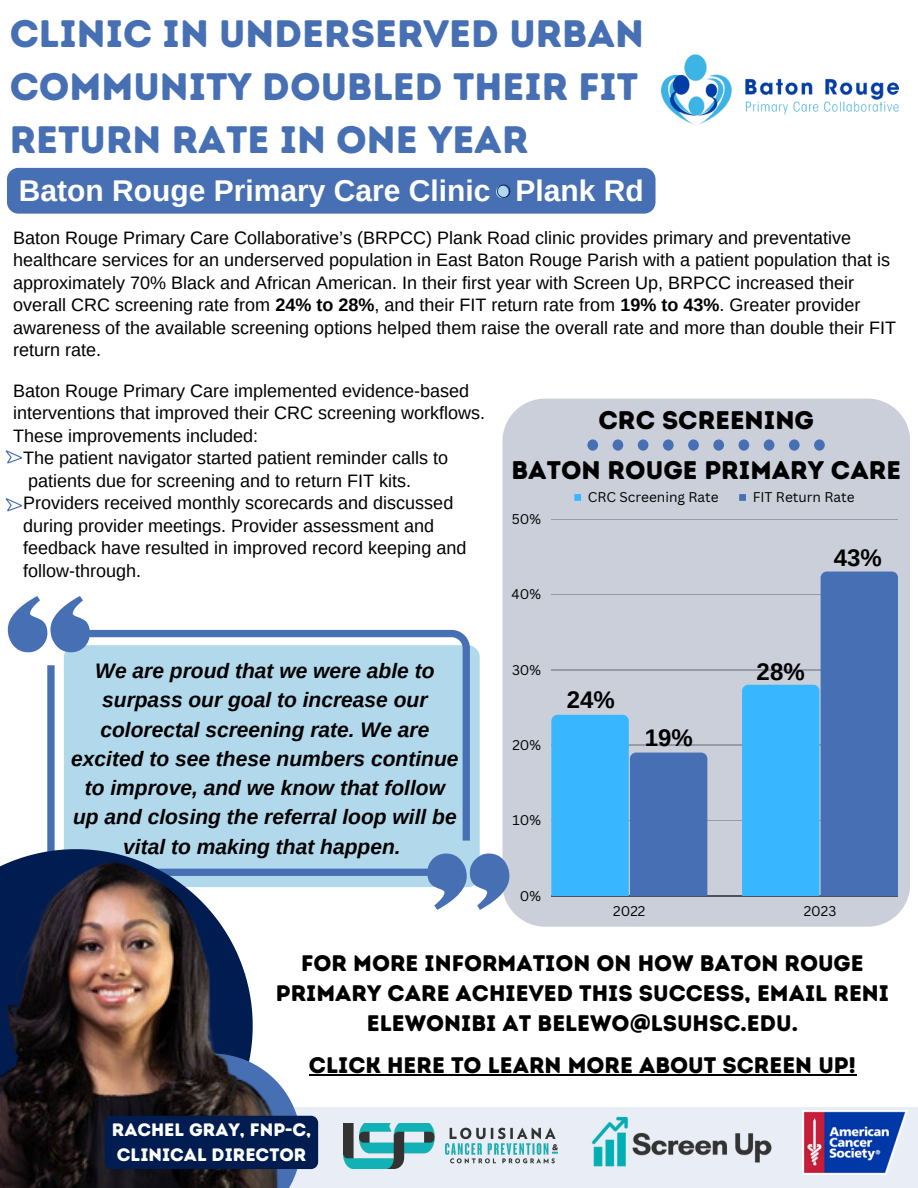
<style>
.page{position:relative;width:918px;height:1188px;background:#fff}
.page>*{position:absolute;margin:0;border:0;box-sizing:border-box;transform-origin:0 0}
.t1{font:38.25px/52.8px "Intro Rust Base";color:#4770b4}
.t2{font:700 30px "Arimo";color:#fff}
.t3{font:25.5px "Intro Rust Base";color:#000}
.t4{font:700 24px "Arimo";color:#000}
.t5{font:22.5px/30.3px "Intro Rust Base";color:#000;text-align:center}
.t6{font:italic 700 21px/29.2px "Arimo";color:#000;text-align:center}
.t7{font:18px/22.5px "Arimo";color:#000}
.t8{font:18px "Intro Rust Base";color:#fff}
.t9{font:13.65px "Canva Sans";color:#000}
.s1{font-weight:700}
</style>
<div class="page">
<div style="left:358px;top:1107px;width:560px;height:81px;background:#e9eef6"></div>
<div style="left:502px;top:399px;width:408px;height:528px;background:#cacfda"></div>
<div style="left:64px;top:645px;width:416px;height:242px;background:#b1d9eb;border-radius:12px"></div>
<svg style="left:8px;top:596px;width:82px;height:56px"></svg>
<svg style="left:84px;top:630px;width:386px;height:211px"></svg>
<svg style="left:427px;top:854px;width:82px;height:56px"></svg>
<svg style="left:47px;top:665px;width:386px;height:211px"></svg>
<svg style="left:5px;top:498px;width:17px;height:14px"></svg>
<svg style="left:5px;top:450px;width:17px;height:14px"></svg>
<img style="left:358px;top:1124px;width:199px;height:45px">
<img style="left:803px;top:1111px;width:104px;height:64px">
<img style="left:585px;top:1107px;width:190px;height:68px">
<div style="left:7px;top:168px;width:649px;height:46px;background:#4770b4"></div>
<div style="left:814px;top:439px;width:11px;height:12px;background:#4770b4;border-radius:50%"></div>
<div style="left:789px;top:439px;width:11px;height:12px;background:#4770b4;border-radius:50%"></div>
<div style="left:764px;top:439px;width:10px;height:12px;background:#4770b4;border-radius:50%"></div>
<div style="left:739px;top:439px;width:10px;height:12px;background:#4770b4;border-radius:50%"></div>
<div style="left:713px;top:439px;width:11px;height:12px;background:#4770b4;border-radius:50%"></div>
<div style="left:688px;top:439px;width:11px;height:12px;background:#4770b4;border-radius:50%"></div>
<div style="left:663px;top:439px;width:11px;height:12px;background:#4770b4;border-radius:50%"></div>
<div style="left:638px;top:439px;width:10px;height:12px;background:#4770b4;border-radius:50%"></div>
<div style="left:613px;top:439px;width:10px;height:12px;background:#4770b4;border-radius:50%"></div>
<div style="left:587px;top:439px;width:11px;height:12px;background:#4770b4;border-radius:50%"></div>
<img style="left:662px;top:54px;width:236px;height:71px">
<img style="left:0;top:830px;width:358px;height:358px">
<div style="left:574px;top:494px;width:7px;height:7px;background:#38b6ff"></div>
<div style="left:739px;top:494px;width:7px;height:7px;background:#4770b4"></div>
<hr style="left:551px;top:519px;width:347px;height:1px;background:#000">
<hr style="left:551px;top:594px;width:347px;height:1px;background:#000">
<hr style="left:551px;top:670px;width:347px;height:1px;background:#000">
<hr style="left:551px;top:745px;width:347px;height:1px;background:#000">
<hr style="left:551px;top:820px;width:347px;height:1px;background:#000">
<hr style="left:551px;top:896px;width:347px;height:1px;background:#000">
<svg style="left:551px;top:715px;width:156px;height:181px;background:#4e9ddd"></svg>
<svg style="left:742px;top:572px;width:156px;height:324px;background:#5a9ad5"></svg>
<hr style="left:309px;top:1074px;width:547px;height:1px;background:#000">
<div style="left:105px;top:1116px;width:213px;height:53px;background:#011c50;border-radius:7px"></div>
<p class="t1" style="left:10px;top:8px;width:636px">CLINIC IN UNDERSERVED URBAN<br>COMMUNITY DOUBLED THEIR FIT<br>RETURN RATE IN ONE YEAR</p>
<p class="t2" style="left:19px;top:174px;width:626px">Baton Rouge Primary Care Clinic Plank Rd</p>
<p class="t7" style="left:13px;top:226px;width:884px">Baton Rouge Primary Care Collaborative’s (BRPCC) Plank Road clinic provides primary and preventative healthcare services for an underserved population in East Baton Rouge Parish with a patient population that is approximately 70% Black and African American. In their first year with Screen Up, BRPCC increased their overall CRC screening rate from <span class="s1">24% to 28%</span>, and their FIT return rate from <span class="s1">19% to 43%</span>. Greater provider awareness of the available screening options helped them raise the overall rate and more than double their FIT return rate.</p>
<p class="t7" style="left:13px;top:379px;width:473px">Baton Rouge Primary Care implemented evidence-based interventions that improved their CRC screening workflows.<br>These improvements included:</p>
<p class="t7" style="left:23px;top:447px;width:426px">The patient navigator started patient reminder calls to</p>
<p class="t7" style="left:28px;top:469px;width:384px">patients due for screening and to return FIT kits.</p>
<p class="t7" style="left:23px;top:492px;width:432px">Providers received monthly scorecards and discussed</p>
<p class="t7" style="left:23px;top:514px;width:412px">during provider meetings. Provider assessment and</p>
<p class="t7" style="left:23px;top:537px;width:445px">feedback have resulted in improved record keeping and</p>
<p class="t7" style="left:23px;top:559px;width:119px">follow-through.</p>
<p class="t6" style="left:71px;top:656px;width:389px">We are proud that we were able to surpass our goal to increase our colorectal screening rate. We are excited to see these numbers continue to improve, and we know that follow up and closing the referral loop will be vital to making that happen.</p>
<p class="t3" style="left:599px;top:405px;width:217px">CRC SCREENING</p>
<p class="t3" style="left:512px;top:454px;width:391px">BATON ROUGE PRIMARY CARE</p>
<p class="t9" style="left:588px;top:488px;width:132px">CRC Screening Rate</p>
<p class="t9" style="left:753px;top:488px;width:103px">FIT Return Rate</p>
<p class="t9" style="left:512px;top:509px;width:31px">50%</p>
<p class="t9" style="left:512px;top:585px;width:31px">40%</p>
<p class="t9" style="left:512px;top:660px;width:31px">30%</p>
<p class="t9" style="left:512px;top:735px;width:30px">20%</p>
<p class="t9" style="left:513px;top:811px;width:30px">10%</p>
<p class="t9" style="left:520px;top:886px;width:23px">0%</p>
<p class="t4" style="left:567px;top:686px;width:50px">24%</p>
<p class="t4" style="left:645px;top:725px;width:50px">19%</p>
<p class="t4" style="left:834px;top:544px;width:50px">43%</p>
<p class="t4" style="left:757px;top:658px;width:50px">28%</p>
<p class="t9" style="left:613px;top:901px;width:34px">2022</p>
<p class="t9" style="left:804px;top:901px;width:34px">2023</p>
<p class="t5" style="left:276px;top:948px;width:615px">FOR MORE INFORMATION ON HOW BATON ROUGE<br>PRIMARY CARE ACHIEVED THIS SUCCESS, EMAIL RENI<br>ELEWONIBI AT BELEWO@LSUHSC.EDU.</p>
<p class="t5" style="left:309px;top:1050px;width:549px">CLICK HERE TO LEARN MORE ABOUT SCREEN UP!</p>
<p class="t8" style="left:112px;top:1119px;width:201px">RACHEL GRAY, FNP-C,</p>
<p class="t8" style="left:117px;top:1144px;width:191px">CLINICAL DIRECTOR</p>
</div>
